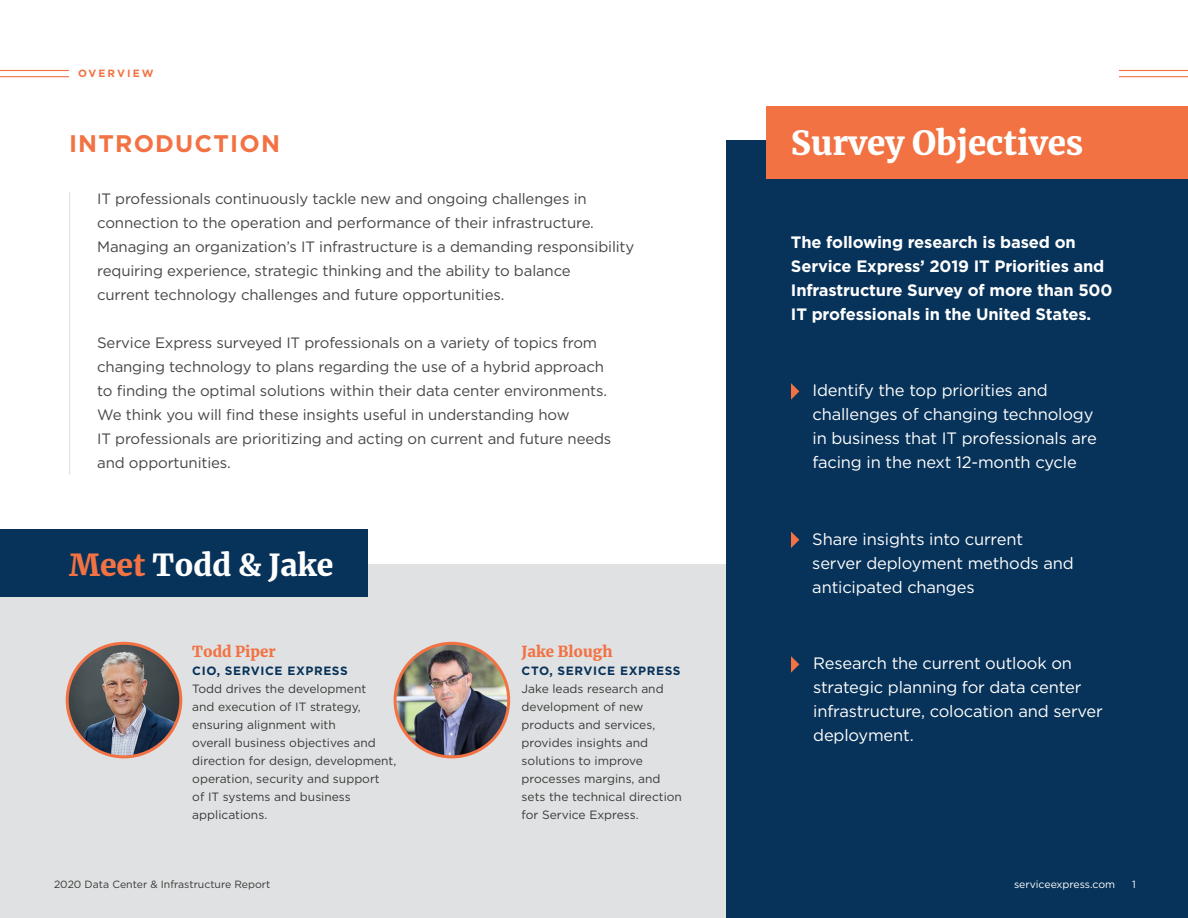
<style>
.page{position:relative;width:1188px;height:918px;background:#fff}
.page>*{position:absolute;margin:0;border:0;box-sizing:border-box;transform-origin:0 0}
.t1{font:900 33px "Merriweather";color:#fff}
.t2{font:900 30px "Merriweather";color:#fff}
.t3{font:700 24px "Gotham";letter-spacing:.05em;color:#f27243}
.t4{font:16.5px/24px "Gotham";letter-spacing:-.01em;color:#fff}
.t5{font:700 16.5px/24px "Gotham";letter-spacing:-.01em;color:#fff}
.t6{font:15px/24px "Gotham";letter-spacing:-.01em;color:#454647}
.t7{font:900 15px "Merriweather";color:#f27243}
.t8{font:12px/18px "Gotham";color:#363a36}
.t9{font:700 12px "Gotham";letter-spacing:.05em;color:#073259}
.t10{font:10.5px "Gotham";color:#363a36}
.t11{font:10.5px "Gotham";color:#fff}
.t12{font:700 10.5px "Gotham";letter-spacing:.2em;color:#f27243}
.s1{color:#f27243}
</style>
<div class="page">
<div style="left:0;top:564px;width:726px;height:354px;background:#e0e1e3"></div>
<div style="left:726px;top:141px;width:462px;height:777px;background:#073259"></div>
<img style="left:67px;top:643px;width:114px;height:114px;border-radius:57px">
<div style="left:66px;top:642px;width:116px;height:116px;border:3px solid #f27243;border-radius:50%"></div>
<img style="left:395px;top:643px;width:114px;height:114px;border-radius:57px">
<div style="left:394px;top:642px;width:116px;height:116px;border:3px solid #f27243;border-radius:50%"></div>
<hr style="left:0;top:70px;width:69px;height:1px;background:#f27243">
<hr style="left:0;top:76px;width:69px;height:1px;background:#f27243">
<hr style="left:69px;top:192px;width:1px;height:283px;background:#e0e1e3">
<hr style="left:1119px;top:70px;width:69px;height:1px;background:#f27243">
<hr style="left:1119px;top:76px;width:69px;height:1px;background:#f27243">
<div style="left:767px;top:106px;width:421px;height:73px;background:#f27243"></div>
<svg style="left:791px;top:383px;width:8px;height:17px"></svg>
<svg style="left:791px;top:532px;width:8px;height:16px"></svg>
<svg style="left:791px;top:656px;width:8px;height:17px"></svg>
<div style="left:0;top:529px;width:367px;height:68px;background:#073259"></div>
<p class="t12" style="left:78px;top:69px;width:77px">OVERVIEW</p>
<h3 class="t3" style="left:69px;top:133px;width:213px">INTRODUCTION</h3>
<h1 class="t1" style="left:791px;top:126px;width:294px">Survey Objectives</h1>
<p class="t6" style="left:97px;top:188px;width:539px">IT professionals continuously tackle new and ongoing challenges in connection to the operation and performance of their infrastructure.<br>Managing an organization’s IT infrastructure is a demanding responsibility requiring experience, strategic thinking and the ability to balance<br>current technology challenges and future opportunities.</p>
<p class="t6" style="left:97px;top:332px;width:516px">Service Express surveyed IT professionals on a variety of topics from changing technology to plans regarding the use of a hybrid approach to finding the optimal solutions within their data center environments.<br>We think you will find these insights useful in understanding how<br>IT professionals are prioritizing and acting on current and future needs and opportunities.</p>
<h2 class="t2" style="left:69px;top:550px;width:266px"><span class="s1">Meet</span> Todd &amp; Jake</h2>
<p class="t7" style="left:192px;top:644px;width:85px">Todd Piper</p>
<p class="t9" style="left:192px;top:665px;width:157px">CIO, SERVICE EXPRESS</p>
<p class="t8" style="left:192px;top:680px;width:206px">Todd drives the development<br>and execution of IT strategy, ensuring alignment with<br>overall business objectives and direction for design, development, operation, security and support<br>of IT systems and business applications.</p>
<p class="t7" style="left:522px;top:644px;width:92px">Jake Blough</p>
<p class="t9" style="left:522px;top:665px;width:160px">CTO, SERVICE EXPRESS</p>
<p class="t8" style="left:522px;top:680px;width:162px">Jake leads research and development of new products and services, provides insights and solutions to improve processes margins, and sets the technical direction for Service Express.</p>
<p class="t5" style="left:791px;top:231px;width:323px">The following research is based on Service Express’ 2019 IT Priorities and Infrastructure Survey of more than 500<br>IT professionals in the United States.</p>
<p class="t4" style="left:813px;top:379px;width:286px">Identify the top priorities and challenges of changing technology in business that IT professionals are facing in the next 12-month cycle</p>
<p class="t4" style="left:812px;top:528px;width:263px">Share insights into current server deployment methods and anticipated changes</p>
<p class="t4" style="left:813px;top:652px;width:291px">Research the current outlook on strategic planning for data center infrastructure, colocation and server deployment.</p>
<p class="t10" style="left:54px;top:880px;width:218px">2020 Data Center &amp; Infrastructure Report</p>
<p class="t11" style="left:1014px;top:880px;width:103px">serviceexpress.com</p>
<p class="t11" style="left:1132px;top:880px;width:5px">1</p>
</div>
